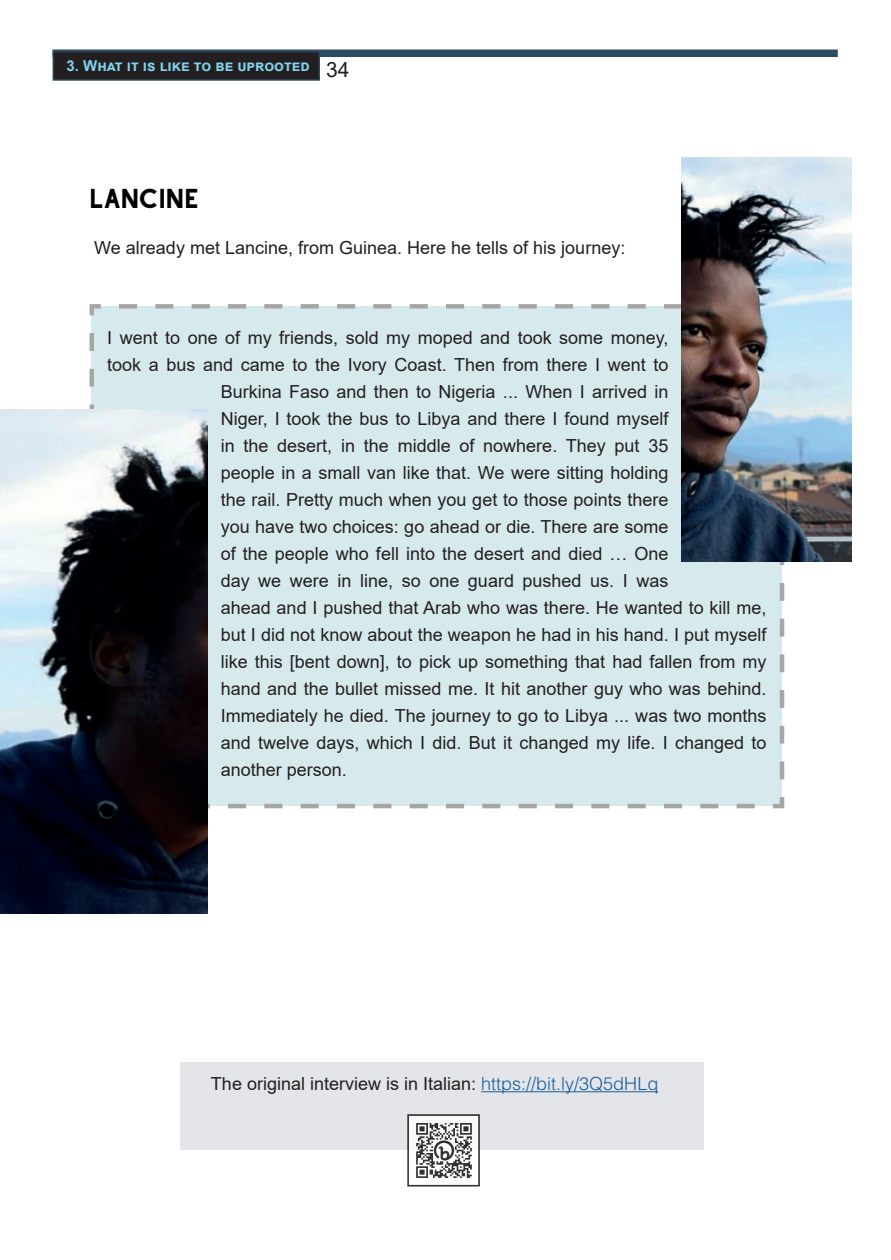
<style>
.page{position:relative;width:891px;height:1260px;background:#fff}
.page>*{position:absolute;margin:0;border:0;box-sizing:border-box;transform-origin:0 0}
.t1{font:24px "Alyssum Sans";letter-spacing:-.01em;color:#000001}
.t2{font:18px "Arial";color:#231f20}
.t3{font:700 15px "Arial";color:#7fd3ed}
.s1{font-weight:400;font-size:21px;color:#231f20}
.s2{font-family:"Helvetica LT Std";font-weight:300;color:#175d9e}
</style>
<div class="page">
<div style="left:53px;top:49px;width:784px;height:8px;background:#2c4d61"></div>
<div style="left:53px;top:52px;width:266px;height:28px;background:#231f20"></div>
<div style="left:53px;top:51px;width:267px;height:30px;border:2px solid #2b4557"></div>
<div style="left:89px;top:304px;width:696px;height:505px;background:#d6eaed"></div>
<div style="left:180px;top:1061px;width:524px;height:88px;background:#e3e5e8"></div>
<hr style="left:481px;top:1091px;width:177px;height:1px;background:#175d9e">
<img style="left:410px;top:1117px;width:67px;height:61px">
<img style="left:0;top:409px;width:208px;height:504px">
<img style="left:681px;top:157px;width:170px;height:405px">
<p class="t3" style="left:67px;top:55px;width:284px">3. What it is like to be uprooted <span class="s1">34</span></p>
<h1 class="t1" style="left:89px;top:183px;width:111px">LANCINE</h1>
<p class="t2" style="left:94px;top:235px;width:532px">We already met Lancine, from Guinea. Here he tells of his journey:</p>
<p class="t2" style="left:107px;top:325px;width:562px">I went to one of my friends, sold my moped and took some money,</p>
<p class="t2" style="left:107px;top:352px;width:562px">took a bus and came to the Ivory Coast. Then from there I went to</p>
<p class="t2" style="left:221px;top:379px;width:449px">Burkina Faso and then to Nigeria ... When I arrived in</p>
<p class="t2" style="left:221px;top:406px;width:449px">Niger, I took the bus to Libya and there I found myself</p>
<p class="t2" style="left:221px;top:433px;width:449px">in the desert, in the middle of nowhere. They put 35</p>
<p class="t2" style="left:221px;top:460px;width:449px">people in a small van like that. We were sitting holding</p>
<p class="t2" style="left:221px;top:487px;width:449px">the rail. Pretty much when you get to those points there</p>
<p class="t2" style="left:221px;top:514px;width:449px">you have two choices: go ahead or die. There are some</p>
<p class="t2" style="left:221px;top:541px;width:449px">of the people who fell into the desert and died … One</p>
<p class="t2" style="left:221px;top:568px;width:449px">day we were in line, so one guard pushed us. I was</p>
<p class="t2" style="left:221px;top:595px;width:547px">ahead and I pushed that Arab who was there. He wanted to kill me,</p>
<p class="t2" style="left:221px;top:622px;width:547px">but I did not know about the weapon he had in his hand. I put myself</p>
<p class="t2" style="left:221px;top:649px;width:547px">like this [bent down], to pick up something that had fallen from my</p>
<p class="t2" style="left:221px;top:676px;width:547px">hand and the bullet missed me. It hit another guy who was behind.</p>
<p class="t2" style="left:221px;top:703px;width:547px">Immediately he died. The journey to go to Libya ... was two months</p>
<p class="t2" style="left:221px;top:730px;width:547px">and twelve days, which I did. But it changed my life. I changed to</p>
<p class="t2" style="left:221px;top:757px;width:128px">another person.</p>
<p class="t2" style="left:211px;top:1071px;width:449px">The original interview is in Italian: <span class="s2">https://bit.ly/3Q5dHLq</span></p>
</div>
